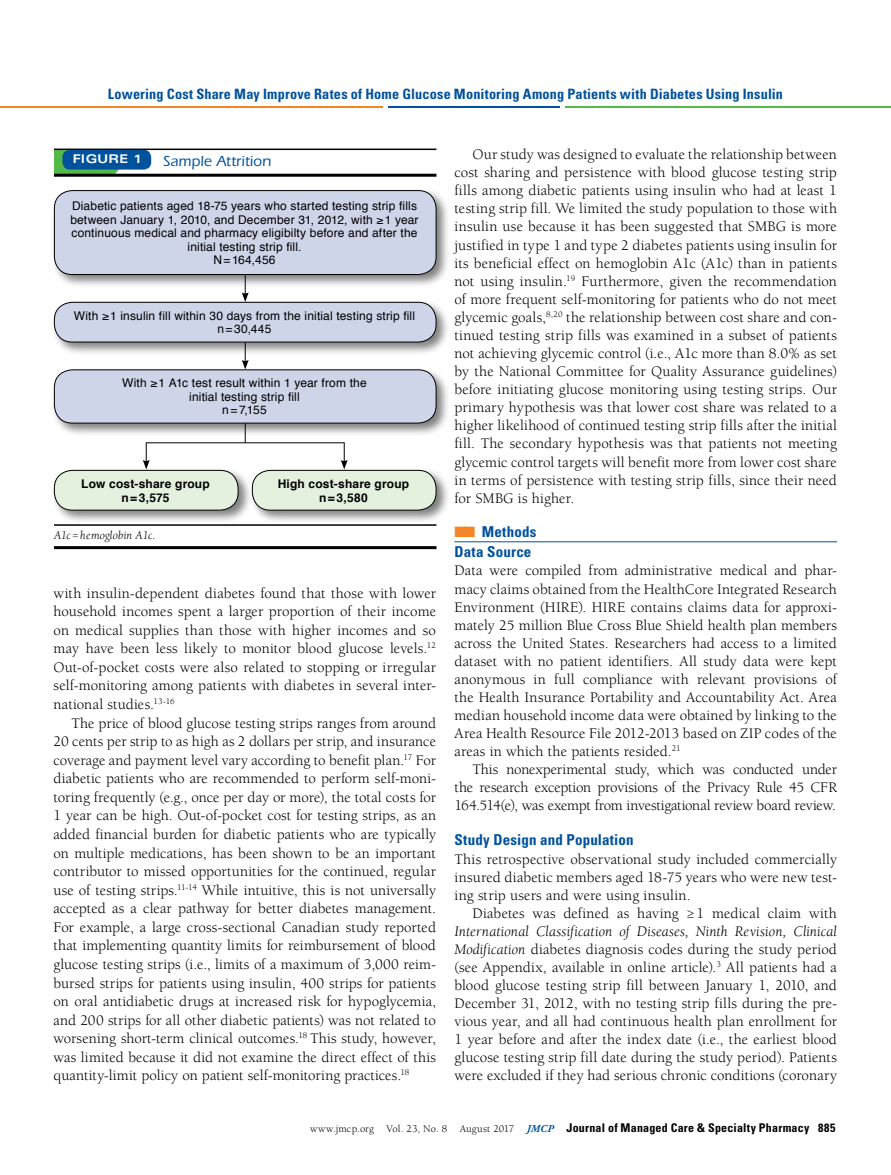
<style>
.page{position:relative;width:891px;height:1175px;background:#fff}
.page>*{position:absolute;margin:0;border:0;box-sizing:border-box;transform-origin:0 0}
.t1{font:15px/18px "Berkeley Pro";letter-spacing:.005em;color:#000;text-align:justify}
.t2{font:700 condensed 15px/20.1px "Univers";letter-spacing:.01em;color:#00529c}
.t3{font:500 15px "ITC Eras Std";letter-spacing:.005em;color:#00529c}
.t4{font:700 condensed 14.25px "Univers";letter-spacing:.015em;color:#00529c}
.t5{font:12px/13.5px "Helvetica";letter-spacing:.01em;color:#000;text-align:center}
.t6{font:700 condensed 12px "Univers";letter-spacing:.015em;color:#000}
.t7{font:700 12px/13.5px "Helvetica";letter-spacing:.015em;color:#000;text-align:center}
.t8{font:italic 12px "Berkeley Pro";letter-spacing:.01em;color:#000}
.t9{font:700 expanded 12px "Univers";letter-spacing:.025em;color:#fff}
.s1{color:#f58427}
.s2{font-style:italic}
.s3{font-family:"Berkeley Pro";font-weight:400;font-stretch:normal;font-size:10.5px}
.s4{font-family:"Adobe Garamond Pro";font-style:italic;font-stretch:normal;font-size:10.5px;color:#00529c}
</style>
<div class="page">
<hr style="left:0;top:107px;width:383px;height:1px;background:#f58427">
<hr style="left:388px;top:107px;width:172px;height:1px;background:#00529c">
<hr style="left:565px;top:107px;width:326px;height:1px;background:#54b948">
<hr style="left:455px;top:541px;width:382px;height:1px;background:#00529c">
<svg style="left:242px;top:288px;width:7px;height:11px"></svg>
<div style="left:51px;top:188px;width:399px;height:100px;background:#000;opacity:.5"></div>
<div style="left:54px;top:191px;width:382px;height:83px;background:#cfd5e9;border-radius:18px"></div>
<div style="left:54px;top:190px;width:382px;height:85px;border:1px solid #000;border-radius:18px"></div>
<svg style="left:242px;top:356px;width:7px;height:11px"></svg>
<div style="left:51px;top:299px;width:399px;height:57px;background:#000;opacity:.5"></div>
<div style="left:54px;top:302px;width:382px;height:40px;background:#cfd5e9;border-radius:18px"></div>
<div style="left:54px;top:302px;width:382px;height:40px;border:1px solid #000;border-radius:18px"></div>
<hr style="left:245px;top:402px;width:1px;height:41px;background:#000">
<div style="left:51px;top:367px;width:399px;height:70px;background:#000;opacity:.5"></div>
<div style="left:54px;top:370px;width:382px;height:53px;background:#cfd5e9;border-radius:18px"></div>
<div style="left:54px;top:369px;width:382px;height:54px;border:1px solid #000;border-radius:18px"></div>
<div style="left:51px;top:467px;width:201px;height:57px;background:#000;opacity:.5"></div>
<div style="left:54px;top:470px;width:184px;height:40px;background:#e3f1de;border-radius:18px"></div>
<div style="left:54px;top:470px;width:184px;height:40px;border:1px solid #000;border-radius:18px"></div>
<hr style="left:146px;top:442px;width:198px;height:1px;background:#000">
<div style="left:249px;top:467px;width:201px;height:57px;background:#000;opacity:.5"></div>
<div style="left:252px;top:470px;width:184px;height:40px;background:#e3f1de;border-radius:18px"></div>
<div style="left:252px;top:470px;width:184px;height:40px;border:1px solid #000;border-radius:18px"></div>
<svg style="left:143px;top:442px;width:7px;height:27px"></svg>
<svg style="left:341px;top:442px;width:7px;height:27px"></svg>
<svg style="left:54px;top:150px;width:83px;height:24px"></svg>
<hr style="left:54px;top:148px;width:382px;height:2px;background:#000">
<hr style="left:54px;top:174px;width:382px;height:3px;background:#000">
<div style="left:62px;top:150px;width:89px;height:20px;background:#00529c;border-radius:8px"></div>
<hr style="left:54px;top:524px;width:382px;height:2px;background:#000">
<hr style="left:54px;top:546px;width:382px;height:3px;background:#000">
<p class="t4" style="left:108px;top:85px;width:677px">Lowering Cost Share May Improve Rates of Home Glucose Monitoring Among Patients with Diabetes Using Insulin</p>
<p class="t9" style="left:73px;top:152px;width:71px">FIGURE 1</p>
<p class="t3" style="left:163px;top:153px;width:109px">Sample Attrition</p>
<p class="t5" style="left:70px;top:199px;width:350px">Diabetic patients aged 18-75 years who started testing strip fills between January 1, 2010, and December 31, 2012, with ≥1 year continuous medical and pharmacy eligibilty before and after the initial testing strip fill.<br>N=164,456</p>
<p class="t5" style="left:74px;top:309px;width:343px">With ≥1 insulin fill within 30 days from the initial testing strip fill n=30,445</p>
<p class="t5" style="left:122px;top:377px;width:246px">With ≥1 A1c test result within 1 year from the initial testing strip fill<br>n=7,155</p>
<p class="t7" style="left:81px;top:477px;width:130px">Low cost-share group n=3,575</p>
<p class="t7" style="left:278px;top:477px;width:133px">High cost-share group n=3,580</p>
<p class="t8" style="left:54px;top:528px;width:103px">A1c=hemoglobin A1c.</p>
<p class="t1" style="left:54px;top:583px;width:384px;line-height:18.6px">with insulin-dependent diabetes found that those with lower household incomes spent a larger proportion of their income on medical supplies than those with higher incomes and so may have been less likely to monitor blood glucose levels.<sup>12<br></sup>Out-of-pocket costs were also related to stopping or irregular self-monitoring among patients with diabetes in several inter&shy;national studies.<sup>13-16</sup></p>
<p class="t1" style="left:54px;top:713px;width:384px;line-height:18.6px;text-indent:18px">The price of blood glucose testing strips ranges from around 20 cents per strip to as high as 2 dollars per strip, and insurance coverage and payment level vary according to benefit plan.<sup>17</sup> For diabetic patients who are recommended to perform self-moni&shy;toring frequently (e.g., once per day or more), the total costs for 1 year can be high. Out-of-pocket cost for testing strips, as an added financial burden for diabetic patients who are typically on multiple medications, has been shown to be an important contributor to missed opportunities for the continued, regular use of testing strips.<sup>11-14</sup> While intuitive, this is not universally accepted as a clear pathway for better diabetes management.<br>For example, a large cross-sectional Canadian study reported that implementing quantity limits for reimbursement of blood glucose testing strips (i.e., limits of a maximum of 3,000 reim&shy;bursed strips for patients using insulin, 400 strips for patients on oral antidiabetic drugs at increased risk for hypoglycemia, and 200 strips for all other diabetic patients) was not related to worsening short-term clinical outcomes.<sup>18</sup> This study, however, was limited because it did not examine the direct effect of this quantity-limit policy on patient self-monitoring practices.<sup>18</sup></p>
<p class="t1" style="left:455px;top:145px;width:384px;text-indent:18px">Our study was designed to evaluate the relationship between cost sharing and persistence with blood glucose testing strip fills among diabetic patients using insulin who had at least 1 testing strip fill. We limited the study population to those with insulin use because it has been suggested that SMBG is more justified in type 1 and type 2 diabetes patients using insulin for its beneficial effect on hemoglobin A1c (A1c) than in patients not using insulin.<sup>19</sup> Furthermore, given the recommendation of more frequent self-monitoring for patients who do not meet glycemic goals,<sup>8,20</sup> the relationship between cost share and con&shy;tinued testing strip fills was examined in a subset of patients not achieving glycemic control (i.e., A1c more than 8.0% as set by the National Committee for Quality Assurance guidelines) before initiating glucose monitoring using testing strips. Our primary hypothesis was that lower cost share was related to a higher likelihood of continued testing strip fills after the initial fill. The secondary hypothesis was that patients not meeting glycemic control targets will benefit more from lower cost share in terms of persistence with testing strip fills, since their need for SMBG is higher.</p>
<p class="t2" style="left:455px;top:522px;width:83px"><span class="s1">■■</span> Methods<br>Data Source</p>
<p class="t1" style="left:455px;top:562px;width:384px">Data were compiled from administrative medical and phar&shy;macy claims obtained from the HealthCore Integrated Research Environment (HIRE). HIRE contains claims data for approxi&shy;mately 25 million Blue Cross Blue Shield health plan members across the United States. Researchers had access to a limited dataset with no patient identifiers. All study data were kept anonymous in full compliance with relevant provisions of the Health Insurance Portability and Accountability Act. Area median household income data were obtained by linking to the Area Health Resource File 2012-2013 based on ZIP codes of the areas in which the patients resided.<sup>21</sup></p>
<p class="t1" style="left:455px;top:760px;width:384px;text-indent:18px">This nonexperimental study, which was conducted under the research exception provisions of the Privacy Rule 45 CFR 164.514(e), was exempt from investigational review board review.</p>
<p class="t2" style="left:455px;top:829px;width:181px">Study Design and Population</p>
<p class="t1" style="left:455px;top:850px;width:384px">This retrospective observational study included commercially insured diabetic members aged 18-75 years who were new test&shy;ing strip users and were using insulin.</p>
<p class="t1" style="left:473px;top:904px;width:366px">Diabetes was defined as having ≥1 medical claim with</p>
<p class="t1" style="left:455px;top:922px;width:384px"><span class="s2">International Classification of Diseases, Ninth Revision, Clinical Modification</span> diabetes diagnosis codes during the study period (see Appendix, available in online article).<sup>3</sup> All patients had a blood glucose testing strip fill between January 1, 2010, and December 31, 2012, with no testing strip fills during the pre&shy;vious year, and all had continuous health plan enrollment for 1 year before and after the index date (i.e., the earliest blood glucose testing strip fill date during the study period). Patients were excluded if they had serious chronic conditions (coronary</p>
<p class="t6" style="left:310px;top:1120px;width:527px"><span class="s3">www.jmcp.org Vol. 23, No. 8 August 2017</span> <span class="s4">JMCP</span> Journal of Managed Care &amp; Specialty Pharmacy 885</p>
</div>
